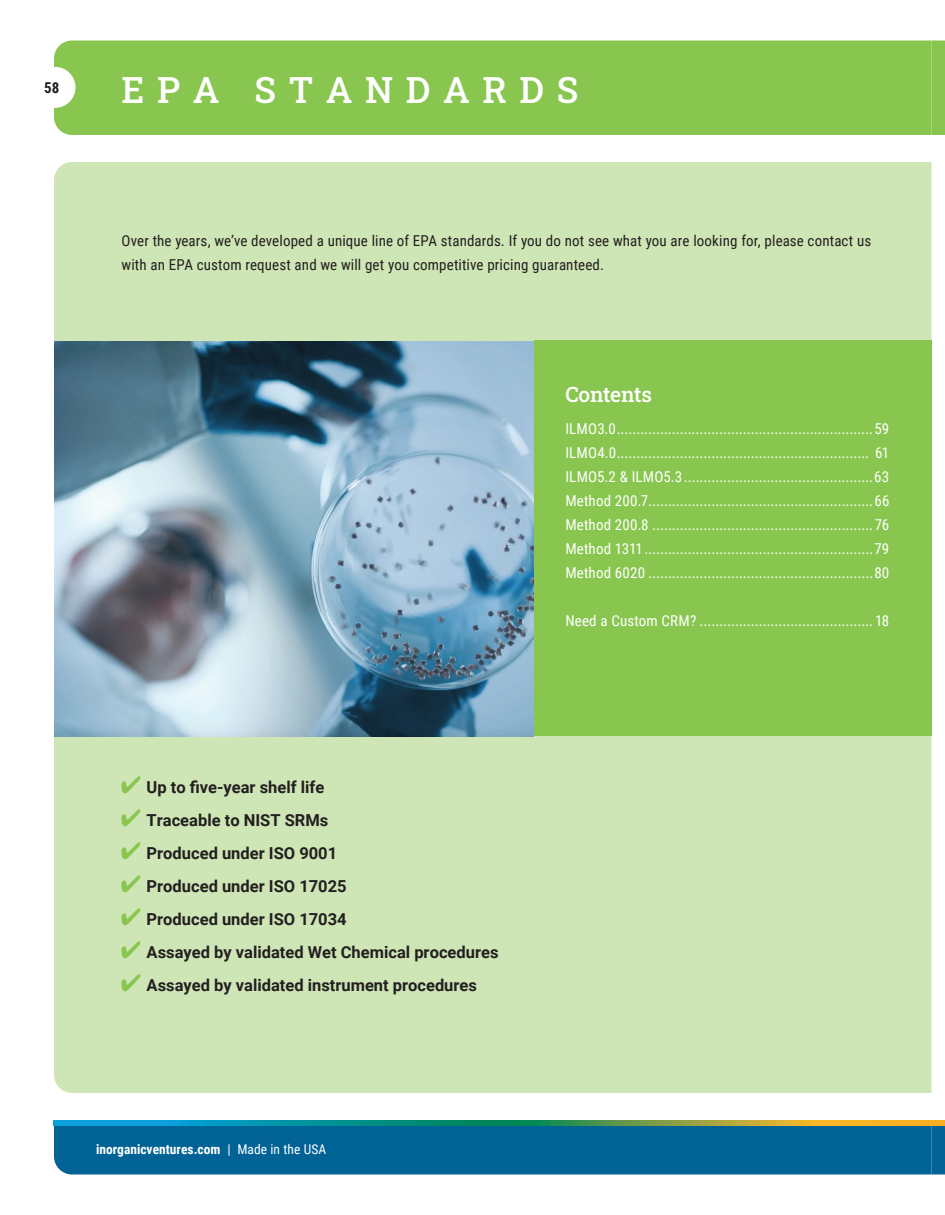
<style>
.page{position:relative;width:945px;height:1215px;background:#fff}
.page>*{position:absolute;margin:0;border:0;box-sizing:border-box;transform-origin:0 0}
.t1{font:500 36px "Roboto Slab";letter-spacing:.35em;color:#fff}
.t2{font:500 21px "Roboto Slab";letter-spacing:-.015em;color:#fff}
.t3{font:700 16.5px "Roboto";color:#231f20}
.t4{font:15px/24px "Roboto Condensed";letter-spacing:.01em;color:#fff;text-align:justify}
.t5{font:15px/24px "Roboto Condensed";letter-spacing:.005em;color:#231f20}
.t6{font:700 15px "Roboto Condensed";color:#231f20}
.t7{font:700 13.5px "Roboto Condensed";color:#fff}
.s1{color:#89c650}
.s2{font-weight:400}
</style>
<div class="page">
<div style="left:54px;top:40px;width:878px;height:95px;background:#89c650"></div>
<svg style="left:932px;top:40px;width:13px;height:95px"></svg>
<div style="left:35px;top:67px;width:41px;height:41px;background:#fff;border-radius:50%"></div>
<div style="left:54px;top:1125px;width:891px;height:49px;background:#016395"></div>
<svg style="left:54px;top:1120px;width:891px;height:5px;background:#519c71"></svg>
<div style="left:54px;top:162px;width:878px;height:931px;background:#cee5b5"></div>
<img style="left:54px;top:341px;width:480px;height:395px">
<div style="left:534px;top:341px;width:398px;height:395px;background:#89c650"></div>
<p class="t6" style="left:44px;top:77px;width:17px">58</p>
<h1 class="t1" style="left:122px;top:65px;width:458px">EPA STANDARDS</h1>
<p class="t5" style="left:122px;top:228px;width:751px">Over the years, we’ve developed a unique line of EPA standards. If you do not see what you are looking for, please contact us with an EPA custom request and we will get you competitive pricing guaranteed.</p>
<h2 class="t2" style="left:565px;top:380px;width:88px">Contents</h2>
<p class="t4" style="left:565px;top:416px;width:326px">ILMO3.0.................................................................59<br>ILMO4.0................................................................ 61<br>ILMO5.2 &amp; ILMO5.3................................................63<br>Method 200.7.........................................................66<br>Method 200.8 ........................................................76<br>Method 1311..........................................................79<br>Method 6020 .........................................................80</p>
<p class="t4" style="left:565px;top:608px;width:326px">Need a Custom CRM? ............................................ 18</p>
<p class="t3" style="left:121px;top:776px;width:205px"><span class="s1">✔</span> Up to five-year shelf life</p>
<p class="t3" style="left:121px;top:809px;width:209px"><span class="s1">✔</span> Traceable to NIST SRMs</p>
<p class="t3" style="left:121px;top:842px;width:218px"><span class="s1">✔</span> Produced under ISO 9001</p>
<p class="t3" style="left:121px;top:875px;width:227px"><span class="s1">✔</span> Produced under ISO 17025</p>
<p class="t3" style="left:121px;top:908px;width:227px"><span class="s1">✔</span> Produced under ISO 17034</p>
<p class="t3" style="left:121px;top:941px;width:379px"><span class="s1">✔</span> Assayed by validated Wet Chemical procedures</p>
<p class="t3" style="left:121px;top:974px;width:358px"><span class="s1">✔</span> Assayed by validated instrument procedures</p>
<p class="t7" style="left:96px;top:1140px;width:232px">inorganicventures.com <span class="s2">| Made in the USA</span></p>
</div>
